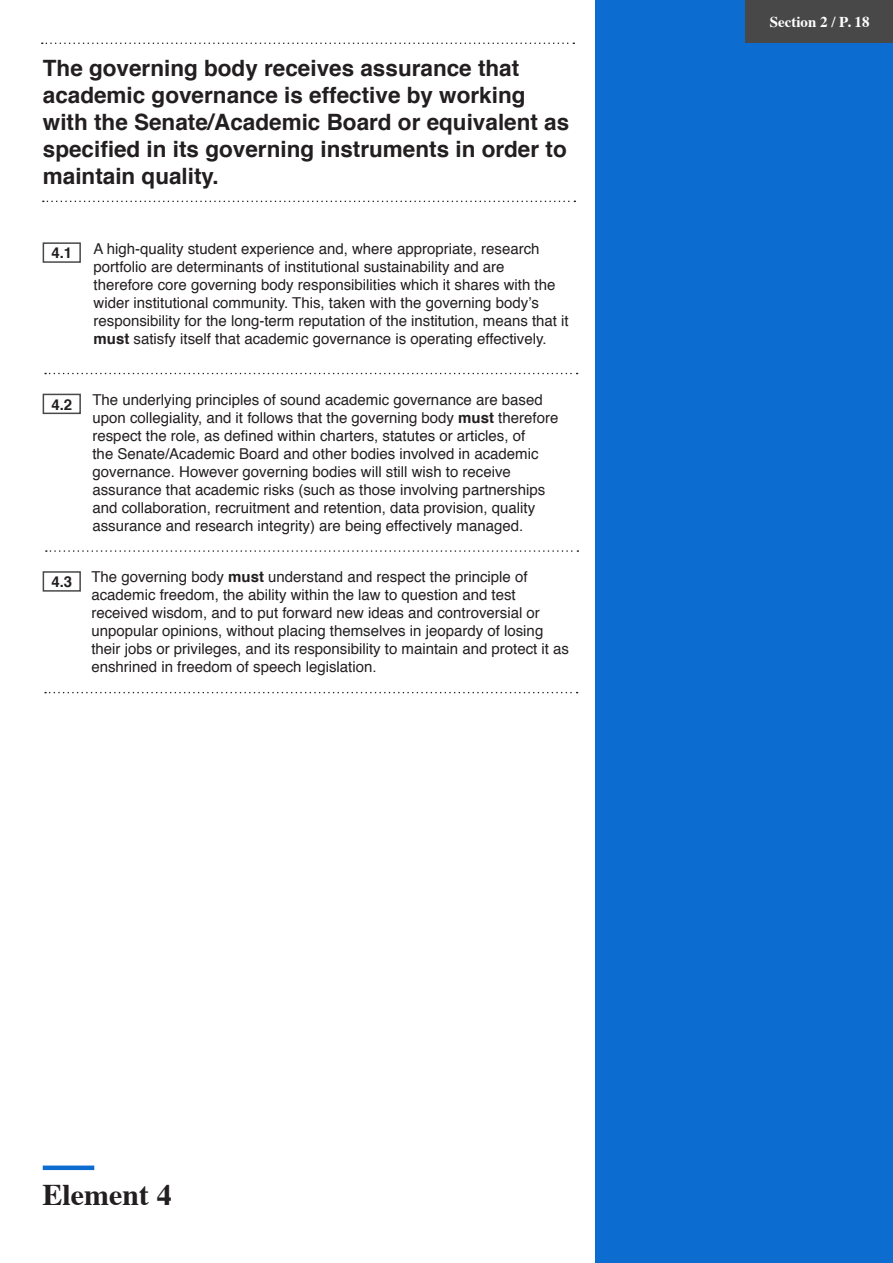
<style>
.page{position:relative;width:893px;height:1263px;background:#fff}
.page>*{position:absolute;margin:0;border:0;box-sizing:border-box;transform-origin:0 0}
.t1{font:700 30px "Times";color:#231f20}
.t2{font:700 22.5px/27px "Helvetica";color:#231f20}
.t3{font:15px/18px "Helvetica";color:#231f20}
.t4{font:700 15px "Times";color:#fff}
.t5{font:700 15px "Helvetica";color:#231f20}
.s1{font-weight:700}
</style>
<div class="page">
<div style="left:595px;top:0;width:298px;height:1263px;background:#0c6cd0"></div>
<div style="left:745px;top:0;width:148px;height:43px;background:#484848"></div>
<svg style="left:42px;top:43px;width:532px;height:1px"></svg>
<svg style="left:43px;top:201px;width:532px;height:1px"></svg>
<div style="left:43px;top:242px;width:38px;height:21px;border:2px solid #484848"></div>
<svg style="left:45px;top:373px;width:533px;height:1px"></svg>
<div style="left:43px;top:394px;width:38px;height:20px;border:2px solid #484848"></div>
<svg style="left:46px;top:550px;width:532px;height:2px"></svg>
<div style="left:43px;top:571px;width:38px;height:21px;border:2px solid #484848"></div>
<svg style="left:45px;top:692px;width:533px;height:1px"></svg>
<div style="left:43px;top:1165px;width:51px;height:5px;background:#0c6cd0"></div>
<p class="t2" style="left:43px;top:54px;width:528px">The governing body receives assurance that academic governance is effective by working with the Senate/Academic Board or equivalent as specified in its governing instruments in order to maintain quality.</p>
<p class="t5" style="left:51px;top:241px;width:22px">4.1</p>
<p class="t3" style="left:94px;top:240px;width:477px">A high-quality student experience and, where appropriate, research portfolio are determinants of institutional sustainability and are<br>therefore core governing body responsibilities which it shares with the wider institutional community. This, taken with the governing body’s responsibility for the long-term reputation of the institution, means that it <span class="s1">must</span> satisfy itself that academic governance is operating effectively.</p>
<p class="t5" style="left:51px;top:392px;width:22px">4.2</p>
<p class="t3" style="left:92px;top:391px;width:467px">The underlying principles of sound academic governance are based upon collegiality, and it follows that the governing body <span class="s1">must</span> therefore respect the role, as defined within charters, statutes or articles, of<br>the Senate/Academic Board and other bodies involved in academic governance. However governing bodies will still wish to receive assurance that academic risks (such as those involving partnerships and collaboration, recruitment and retention, data provision, quality assurance and research integrity) are being effectively managed.</p>
<p class="t5" style="left:51px;top:570px;width:22px">4.3</p>
<p class="t3" style="left:91px;top:569px;width:479px">The governing body <span class="s1">must</span> understand and respect the principle of academic freedom, the ability within the law to question and test received wisdom, and to put forward new ideas and controversial or unpopular opinions, without placing themselves in jeopardy of losing their jobs or privileges, and its responsibility to maintain and protect it as enshrined in freedom of speech legislation.</p>
<p class="t4" style="left:770px;top:7px;width:101px">Section 2 / P. 18</p>
<p class="t1" style="left:43px;top:1166px;width:131px">Element 4</p>
</div>
